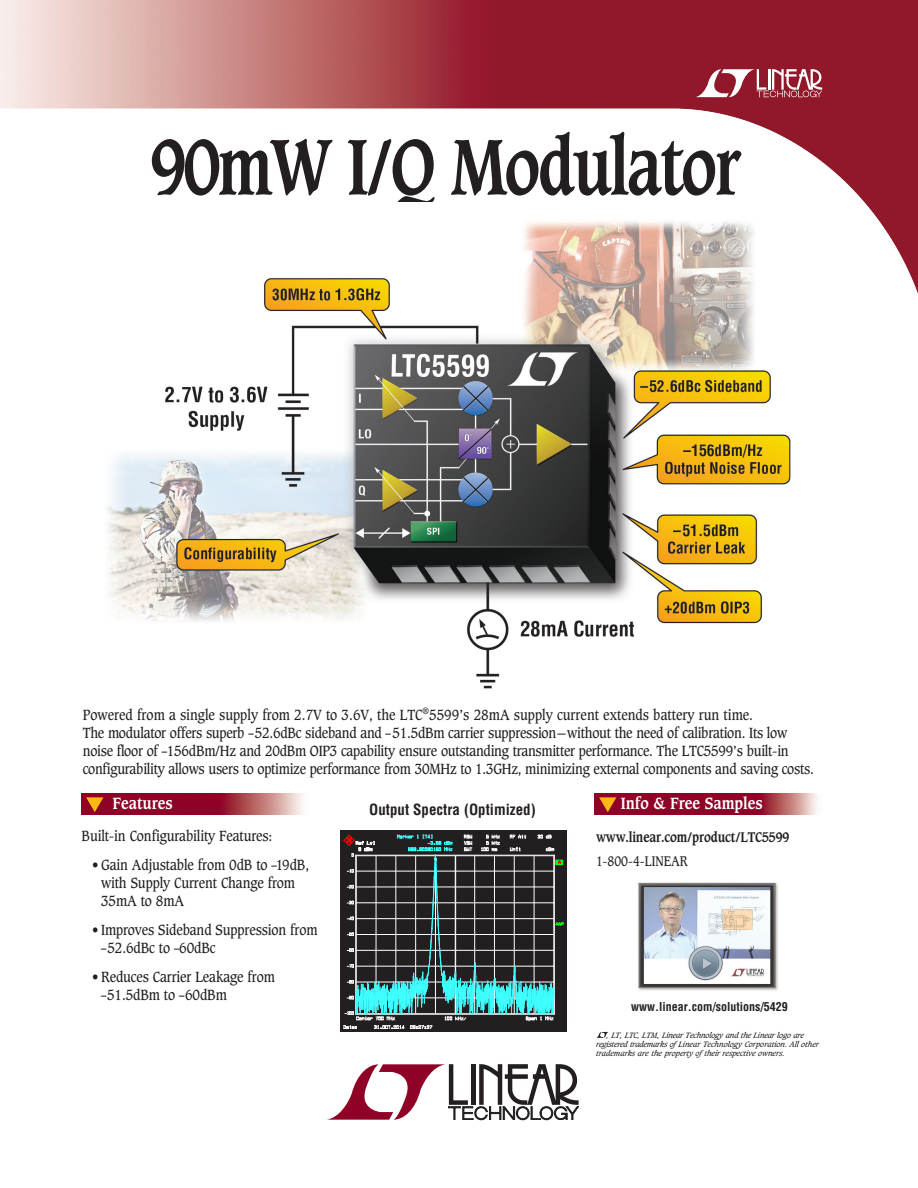
<style>
.page{position:relative;width:918px;height:1188px;background:#fff}
.page>*{position:absolute;margin:0;border:0;box-sizing:border-box;transform-origin:0 0}
.t1{font:700 75.9px "Caxton";letter-spacing:-.04em;color:#231f20;scale:.8 1}
.t2{font:700 15.75px "Caxton";color:#fff;scale:.9 1}
.t3{font:700 condensed 15px "Helvetica";color:#231f20}
.t4{font:14.25px/18px "Caxton";letter-spacing:-.02em;color:#231f20;scale:.9 1}
.t5{font:14.25px "Caxton";color:#231f20;scale:.9 1}
.t6{font:700 13.5px/24px "Caxton";letter-spacing:-.01em;color:#231f20;scale:.86 1}
.t7{font:700 condensed 12px "Helvetica";color:#231f20}
.t8{font:italic 7.5px/9px "Caxton";letter-spacing:-.01em;color:#231f20}
.s1{font-weight:400}
</style>
<div class="page">
<img style="left:638px;top:882px;width:140px;height:109px">
<img style="left:0;top:0;width:918px;height:294px">
<svg style="left:695px;top:68px;width:130px;height:30px"></svg>
<img style="left:595px;top:794px;width:222px;height:21px">
<svg style="left:599px;top:797px;width:17px;height:15px"></svg>
<svg style="left:328px;top:1064px;width:251px;height:56px"></svg>
<img style="left:82px;top:794px;width:221px;height:21px">
<svg style="left:86px;top:797px;width:17px;height:15px"></svg>
<svg style="left:596px;top:1032px;width:13px;height:6px"></svg>
<div style="left:340px;top:831px;width:227px;height:201px;background:#231f20"></div>
<svg style="left:343px;top:834px;width:221px;height:196px"></svg>
<img style="left:79px;top:202px;width:737px;height:487px">
<p class="t1" style="left:150px;top:120px;width:739px">90mW I/Q Modulator</p>
<p class="t5" style="left:83px;top:706px;width:746px">Powered from a single supply from 2.7V to 3.6V, the LTC<sup>®</sup>5599’s 28mA supply current extends battery run time.</p>
<p class="t4" style="left:83px;top:724px;width:814px">The modulator offers superb –52.6dBc sideband and – 51.5dBm carrier suppression –without the need of calibration. Its low noise floor of –156dBm/Hz and 20dBm OIP3 capability ensure outstanding transmitter performance. The LTC5599’s built-in configurability allows users to optimize performance from 30MHz to 1.3GHz, minimizing external components and saving costs.</p>
<p class="t2" style="left:112px;top:794px;width:68px">Features</p>
<p class="t4" style="left:82px;top:828px;width:213px">Built-in Configurability Features:</p>
<p class="t4" style="left:101px;top:856px;width:233px;text-indent:-9px">• Gain Adjustable from 0dB to –19dB, with Supply Current Change from<br>35mA to 8mA</p>
<p class="t4" style="left:101px;top:921px;width:242px;text-indent:-9px">• Improves Sideband Suppression from –52.6dBc to –60dBc</p>
<p class="t4" style="left:101px;top:968px;width:195px;text-indent:-9px">• Reduces Carrier Leakage from –51.5dBm to –60dBm</p>
<p class="t3" style="left:369px;top:800px;width:168px">Output Spectra (Optimized)</p>
<p class="t2" style="left:621px;top:794px;width:159px">Info &amp; Free Samples</p>
<p class="t6" style="left:596px;top:826px;width:226px">www.linear.com/product/LTC5599<br><span class="s1">1-800-4-LINEAR</span></p>
<p class="t7" style="left:631px;top:999px;width:158px">www.linear.com/solutions/5429</p>
<p class="t8" style="left:596px;top:1031px;width:224px;text-indent:10px">, LT, LTC, LTM, Linear Technology and the Linear logo are registered trademarks ofLinear Technology Corporation. All other trademarks are the property oftheir respective owners.</p>
</div>
